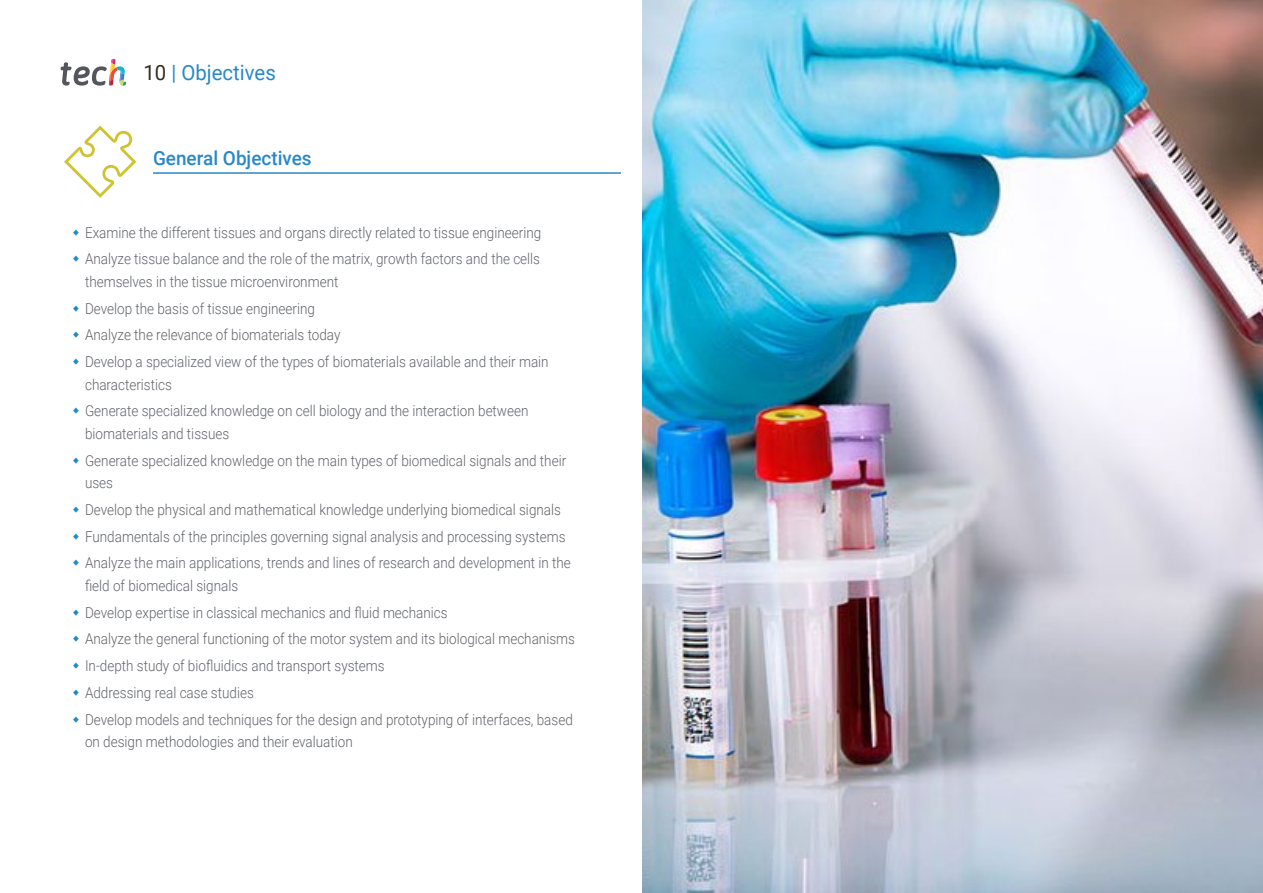
<style>
.page{position:relative;width:1263px;height:893px;background:#fff}
.page>*{position:absolute;margin:0;border:0;box-sizing:border-box;transform-origin:0 0}
.t1{font:21px "Roboto";color:#2988c9}
.t2{font:500 19.5px "Roboto";color:#2988c9}
.t3{font:300 15px/26.7px "Roboto";color:#61646a;scale:.9 1}
.s1{color:#312e20}
</style>
<div class="page">
<hr style="left:153px;top:173px;width:468px;height:1px;background:#2988c9">
<svg style="left:64px;top:126px;width:72px;height:72px"></svg>
<svg style="left:61px;top:59px;width:65px;height:27px"></svg>
<img style="left:642px;top:0;width:621px;height:893px">
<h1 class="t1" style="left:144px;top:57px;width:134px"><span class="s1">10</span> | Objectives</h1>
<h2 class="t2" style="left:153px;top:144px;width:160px">General Objectives</h2>
<p class="t3" style="left:85px;top:218px;width:508px">Examine the different tissues and organs directly related to tissue engineering<br>Analyze tissue balance and the role of the matrix, growth factors and the cells</p>
<p class="t3" style="left:85px;top:268px;width:517px">themselves in the tissue microenvironment<br>Develop the basis of tissue engineering<br>Analyze the relevance of biomaterials today<br>Develop a specialized view of the types of biomaterials available and their main</p>
<p class="t3" style="left:85px;top:370px;width:494px">characteristics<br>Generate specialized knowledge on cell biology and the interaction between</p>
<p class="t3" style="left:85px;top:419px;width:536px">biomaterials and tissues<br>Generate specialized knowledge on the main types of biomedical signals and their</p>
<p class="t3" style="left:85px;top:469px;width:541px">uses<br>Develop the physical and mathematical knowledge underlying biomedical signals Fundamentals of the principles governing signal analysis and processing systems Analyze the main applications, trends and lines of research and development in the</p>
<p class="t3" style="left:85px;top:571px;width:546px">field of biomedical signals<br>Develop expertise in classical mechanics and fluid mechanics<br>Analyze the general functioning of the motor system and its biological mechanisms In-depth study of biofluidics and transport systems<br>Addressing real case studies<br>Develop models and techniques for the design and prototyping of interfaces, based</p>
<p class="t3" style="left:85px;top:728px;width:299px">on design methodologies and their evaluation</p>
</div>
